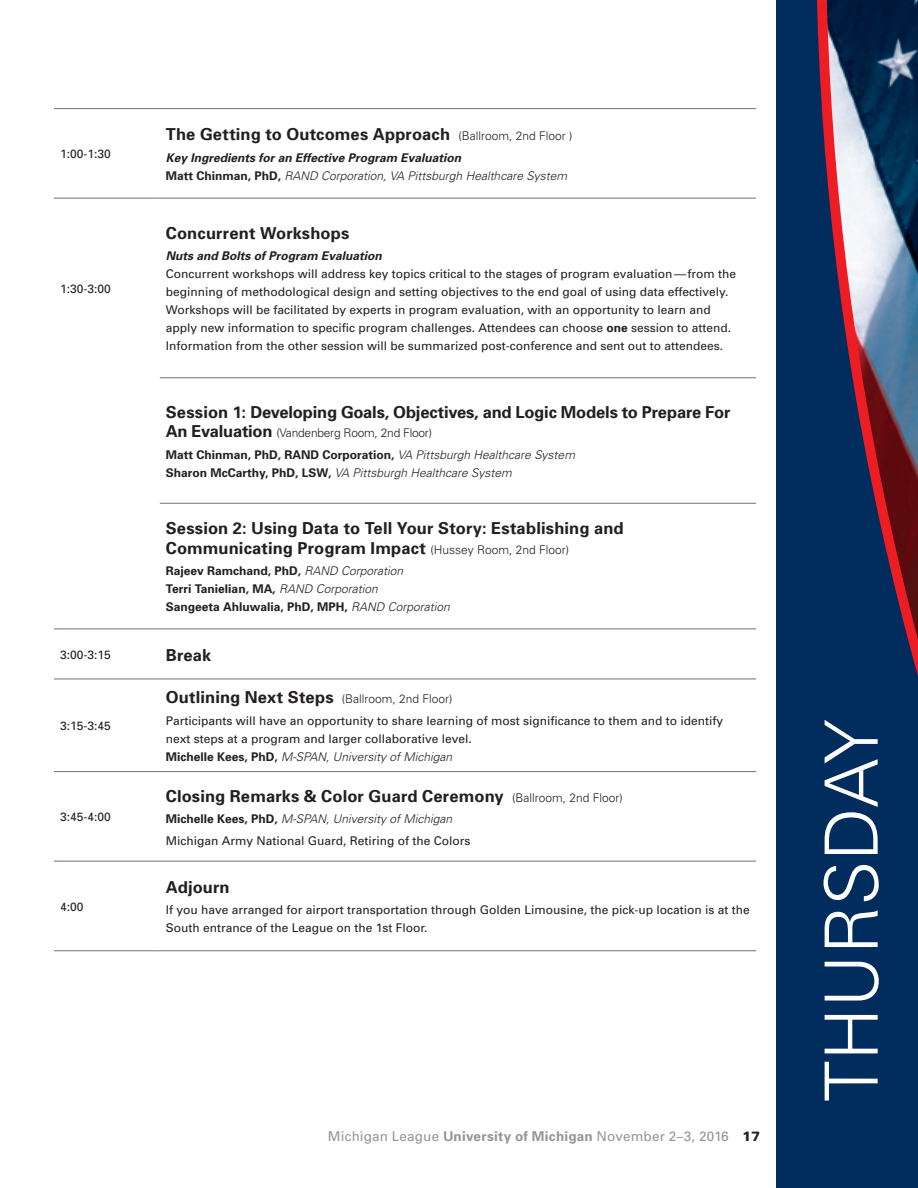
<style>
.page{position:relative;width:918px;height:1188px;background:#fff}
.page>*{position:absolute;margin:0;border:0;box-sizing:border-box;transform-origin:0 0}
.Table_Title{font:700 16.5px/19.5px "Univers";letter-spacing:.005em;color:#231f20}
.t1{font:13.5px "Univers";letter-spacing:.01em;color:#939598}
._8pt_no_space{font:12px/18px "Univers";color:#231f20}
.tablenameitalic{font:italic 300 12px "Univers";color:#231f20}
.tablenameitalic-2{font:700 12px "Univers";color:#231f20}
.Table_subtitle{font:italic 700 12px "Univers";color:#231f20}
.Table_Title-2{font:300 12px "Univers";letter-spacing:-.02em;color:#231f20}
.Table_Title-3{font:300 12px "Univers";color:#231f20}
.s1{font-weight:300;font-size:12px}
.s2{font-weight:700;font-style:normal}
.s3{font-weight:700}
.s4{font-weight:700;font-size:16.5px}
.s5{font-weight:300;font-style:italic}
.s6{font-weight:900;color:#231f20}
</style>
<div class="page">
<svg style="left:776px;top:0;width:142px;height:1188px;background:#223b63"></svg>
<svg style="left:823px;top:720px;width:56px;height:381px"></svg>
<hr style="left:54px;top:108px;width:106px;height:1px;background:#867f7c">
<hr style="left:160px;top:108px;width:596px;height:1px;background:#867f7c">
<hr style="left:54px;top:198px;width:106px;height:1px;background:#867f7c">
<hr style="left:160px;top:198px;width:596px;height:1px;background:#867f7c">
<hr style="left:160px;top:377px;width:596px;height:1px;background:#867f7c">
<hr style="left:160px;top:503px;width:596px;height:1px;background:#867f7c">
<hr style="left:54px;top:628px;width:106px;height:1px;background:#867f7c">
<hr style="left:160px;top:628px;width:596px;height:1px;background:#867f7c">
<hr style="left:54px;top:678px;width:106px;height:2px;background:#867f7c">
<hr style="left:160px;top:678px;width:596px;height:2px;background:#867f7c">
<hr style="left:54px;top:771px;width:106px;height:1px;background:#867f7c">
<hr style="left:160px;top:771px;width:596px;height:1px;background:#867f7c">
<hr style="left:54px;top:861px;width:106px;height:1px;background:#867f7c">
<hr style="left:160px;top:861px;width:596px;height:1px;background:#867f7c">
<hr style="left:54px;top:950px;width:106px;height:1px;background:#867f7c">
<hr style="left:160px;top:950px;width:596px;height:1px;background:#867f7c">
<p class="_8pt_no_space" style="left:60px;top:145px;width:52px">1:00-1:30</p>
<p class="_8pt_no_space" style="left:60px;top:279px;width:52px">1:30-3:00</p>
<p class="Table_Title" style="left:166px;top:124px;width:408px">The Getting to Outcomes Approach <span class="s1">(Ballroom, 2nd Floor )</span></p>
<p class="Table_subtitle" style="left:166px;top:150px;width:297px">Key Ingredients for an Effective Program Evaluation</p>
<p class="tablenameitalic" style="left:166px;top:168px;width:403px"><span class="s2">Matt Chinman, PhD,</span> RAND Corporation, VA Pittsburgh Healthcare System</p>
<p class="Table_Title" style="left:166px;top:223px;width:185px">Concurrent Workshops</p>
<p class="Table_subtitle" style="left:166px;top:248px;width:218px">Nuts and Bolts of Program Evaluation</p>
<p class="_8pt_no_space" style="left:166px;top:265px;width:572px">Concurrent workshops will address key topics critical to the stages of program evaluation—from the beginning of methodological design and setting objectives to the end goal of using data effectively.<br>Workshops will be facilitated by experts in program evaluation, with an opportunity to learn and apply new information to specific program challenges. Attendees can choose <span class="s3">one</span> session to attend.<br>Information from the other session will be summarized post-conference and sent out to attendees.</p>
<p class="Table_Title" style="left:166px;top:402px;width:566px">Session 1: Developing Goals, Objectives, and Logic Models to Prepare For</p>
<p class="Table_Title-2" style="left:166px;top:426px;width:268px"><span class="s4">An Evaluation</span> (Vandenberg Room, 2nd Floor)</p>
<p class="tablenameitalic-2" style="left:166px;top:447px;width:411px">Matt Chinman, PhD, RAND Corporation, <span class="s5">VA Pittsburgh Healthcare System</span></p>
<p class="tablenameitalic" style="left:166px;top:465px;width:348px"><span class="s2">Sharon McCarthy, PhD, LSW,</span> VA Pittsburgh Healthcare System</p>
<p class="Table_Title" style="left:166px;top:518px;width:459px">Session 2: Using Data to Tell Your Story: Establishing and<br>Communicating Program Impact <span class="s1">(Hussey Room, 2nd Floor)</span></p>
<p class="tablenameitalic-2" style="left:166px;top:563px;width:239px">Rajeev Ramchand, PhD, <span class="s5">RAND Corporation</span></p>
<p class="tablenameitalic-2" style="left:166px;top:581px;width:213px">Terri Tanielian, MA, <span class="s5">RAND Corporation</span></p>
<p class="tablenameitalic-2" style="left:166px;top:599px;width:286px">Sangeeta Ahluwalia, PhD, MPH, <span class="s5">RAND Corporation</span></p>
<p class="_8pt_no_space" style="left:60px;top:645px;width:52px">3:00-3:15</p>
<p class="Table_Title" style="left:166px;top:645px;width:47px">Break</p>
<p class="_8pt_no_space" style="left:60px;top:717px;width:52px">3:15-3:45</p>
<p class="_8pt_no_space" style="left:60px;top:808px;width:52px">3:45-4:00</p>
<p class="_8pt_no_space" style="left:60px;top:897px;width:25px">4:00</p>
<p class="Table_Title-3" style="left:166px;top:692px;width:288px"><span class="s4">Outlining Next Steps</span> (Ballroom, 2nd Floor)</p>
<p class="_8pt_no_space" style="left:166px;top:711px;width:559px">Participants will have an opportunity to share learning of most significance to them and to identify next steps at a program and larger collaborative level.</p>
<p class="tablenameitalic" style="left:166px;top:749px;width:288px"><span class="s2">Michelle Kees, PhD,</span> M-SPAN, University of Michigan</p>
<p class="Table_Title" style="left:166px;top:785px;width:458px">Closing Remarks &amp; Color Guard Ceremony <span class="s1">(Ballroom, 2nd Floor)</span></p>
<p class="tablenameitalic" style="left:166px;top:812px;width:288px"><span class="s2">Michelle Kees, PhD,</span> M-SPAN, University of Michigan</p>
<p class="_8pt_no_space" style="left:166px;top:831px;width:306px">Michigan Army National Guard, Retiring of the Colors</p>
<p class="Table_Title" style="left:166px;top:877px;width:65px">Adjourn</p>
<p class="_8pt_no_space" style="left:166px;top:901px;width:586px">If you have arranged for airport transportation through Golden Limousine, the pick-up location is at the<br>South entrance of the League on the 1st Floor.</p>
<p class="t1" style="left:328px;top:1128px;width:434px">Michigan League <span class="s3">University of Michigan</span> November 2–3, 2016 <span class="s6">17</span></p>
</div>
